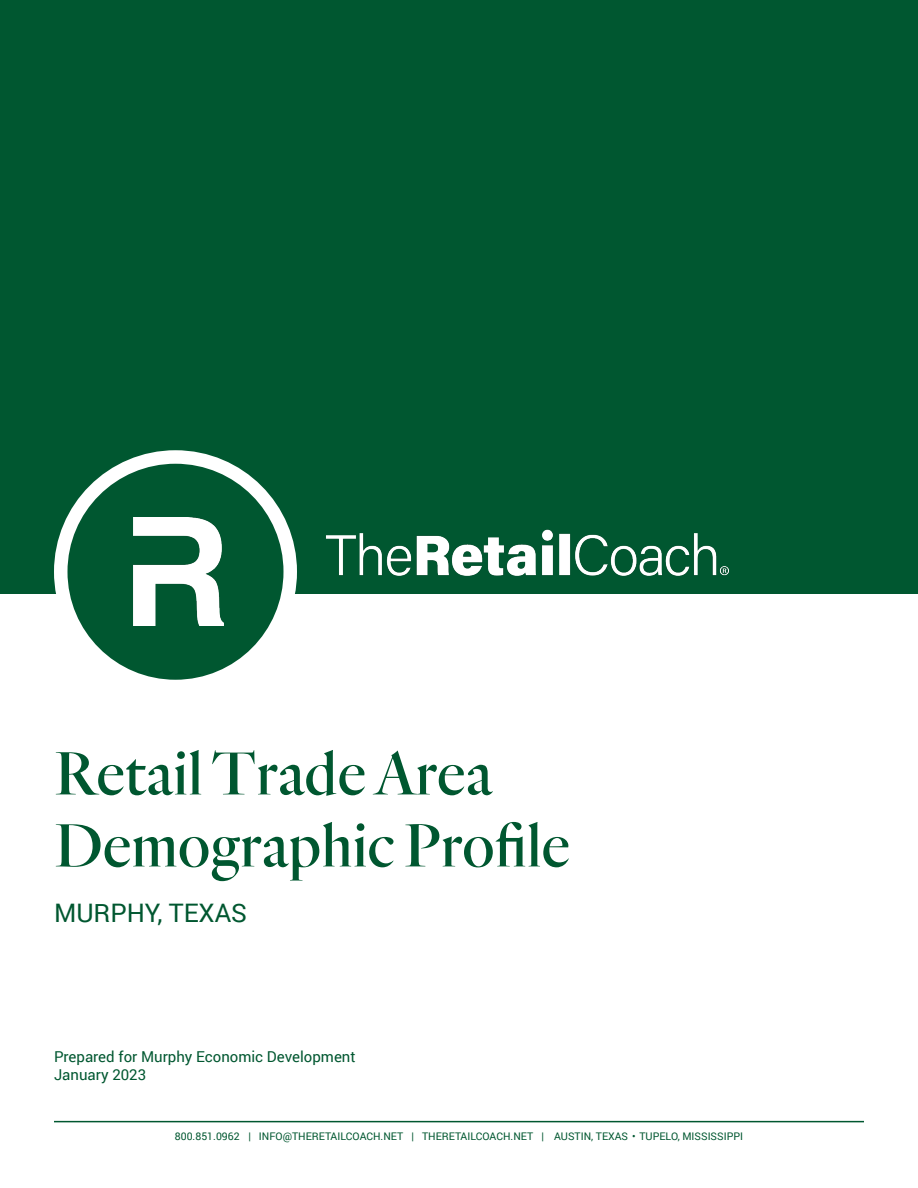
<style>
.page{position:relative;width:918px;height:1188px;background:#fff}
.page>*{position:absolute;margin:0;border:0;box-sizing:border-box;transform-origin:0 0}
.t1{font:63px "TRC Quarto Regular";color:#005730}
.t2{font:25.5px "Roboto";color:#005730}
.t3{font:15px "Roboto";color:#005730}
.t4{font:10.5px "Roboto";color:#005730}
</style>
<div class="page">
<hr style="left:54px;top:1121px;width:810px;height:1px;background:#005730">
<div style="left:0;top:0;width:918px;height:594px;background:#005730"></div>
<div style="left:54px;top:450px;width:243px;height:243px;background:#fff;border-radius:50%"></div>
<img style="left:326px;top:529px;width:403px;height:47px">
<div style="left:68px;top:464px;width:216px;height:216px;background:#005730;border-radius:50%"></div>
<img style="left:134px;top:518px;width:89px;height:108px">
<p class="t1" style="left:54px;top:736px;width:440px">Retail Trade Area</p>
<p class="t1" style="left:54px;top:808px;width:517px">Demographic Profile</p>
<p class="t2" style="left:54px;top:895px;width:195px">MURPHY, TEXAS</p>
<p class="t3" style="left:54px;top:1046px;width:303px">Prepared for Murphy Economic Development</p>
<p class="t3" style="left:54px;top:1064px;width:94px">January 2023</p>
<p class="t4" style="left:175px;top:1128px;width:570px">800.851.0962 | INFO@THERETAILCOACH.NET | THERETAILCOACH.NET | AUSTIN, TEXAS • TUPELO, MISSISSIPPI</p>
</div>
